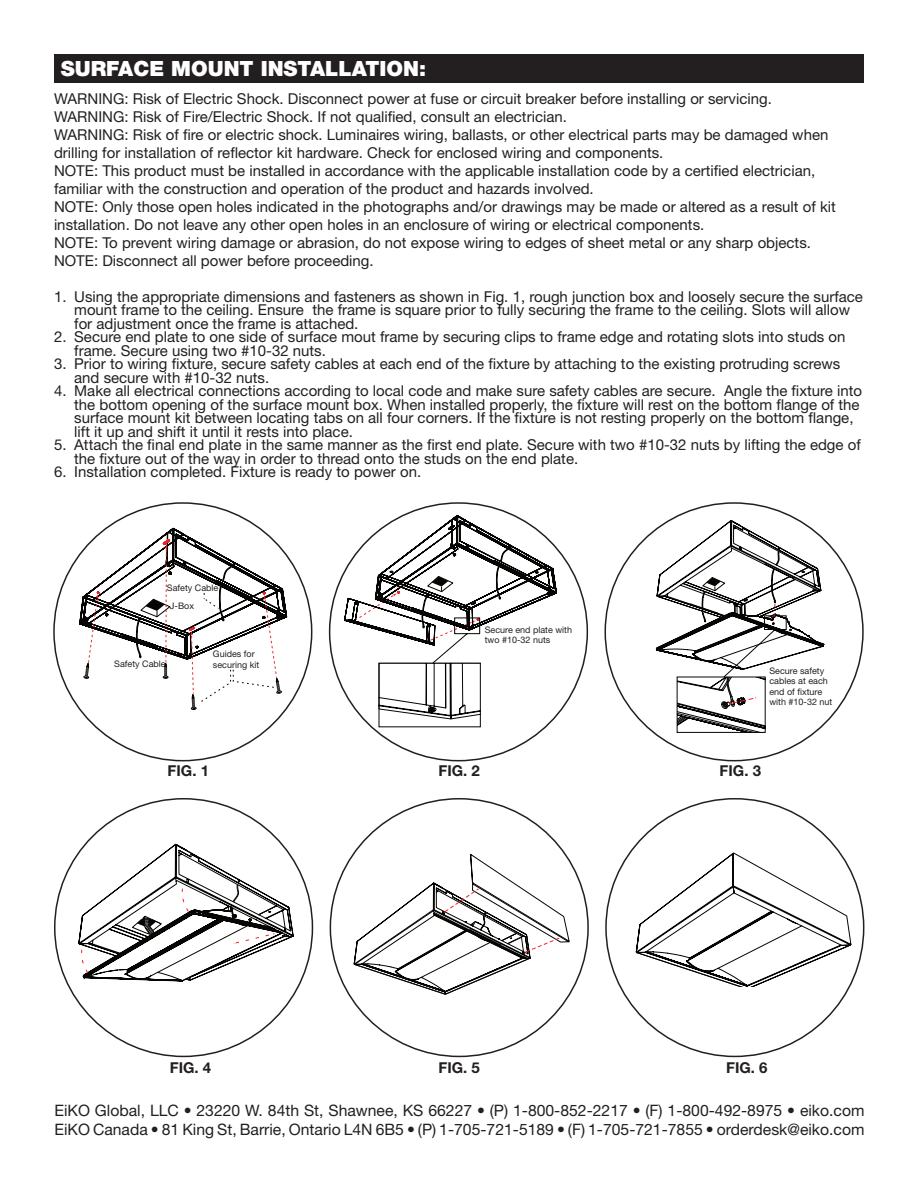
<style>
.page{position:relative;width:918px;height:1188px;background:#fff}
.page>*{position:absolute;margin:0;border:0;box-sizing:border-box;transform-origin:0 0}
.t1{font:900 21px "Helvetica Neue LT Std";color:#fff}
.t2{font:15.75px/18.9px "Helvetica Neue LT Std";color:#231f20}
.t3{font:15px/18px "Helvetica Neue LT Std";color:#231f20}
.t4{font:700 15px "Helvetica Neue LT Std";color:#231f20}
.t5{font:9px/10.5px "Helvetica Neue LT Std";color:#231f20}
</style>
<div class="page">
<div style="left:54px;top:54px;width:810px;height:28px;background:#231f20"></div>
<svg style="left:78px;top:526px;width:218px;height:184px"></svg>
<svg style="left:344px;top:515px;width:221px;height:213px"></svg>
<svg style="left:656px;top:520px;width:168px;height:215px"></svg>
<svg style="left:78px;top:844px;width:215px;height:137px"></svg>
<svg style="left:329px;top:930px;width:193px;height:128px"></svg>
<svg style="left:354px;top:854px;width:215px;height:140px"></svg>
<svg style="left:636px;top:853px;width:215px;height:134px"></svg>
<h1 class="t1" style="left:61px;top:56px;width:367px">SURFACE MOUNT INSTALLATION:</h1>
<p class="t3" style="left:54px;top:89px;width:783px">WARNING: Risk of Electric Shock. Disconnect power at fuse or circuit breaker before installing or servicing.<br>WARNING: Risk of Fire/Electric Shock. If not qualified, consult an electrician.<br>WARNING: Risk of fire or electric shock. Luminaires wiring, ballasts, or other electrical parts may be damaged when drilling for installation of reflector kit hardware. Check for enclosed wiring and components.<br>NOTE: This product must be installed in accordance with the applicable installation code by a certified electrician, familiar with the construction and operation of the product and hazards involved.<br>NOTE: Only those open holes indicated in the photographs and/or drawings may be made or altered as a result of kit installation. Do not leave any other open holes in an enclosure of wiring or electrical components.<br>NOTE: To prevent wiring damage or abrasion, do not expose wiring to edges of sheet metal or any sharp objects.<br>NOTE: Disconnect all power before proceeding.</p>
<p class="t3" style="left:74px;top:290px;width:790px;line-height:13.5px;text-indent:-20px">1. Using the appropriate dimensions and fasteners as shown in Fig. 1, rough junction box and loosely secure the surface mount frame to the ceiling. Ensure the frame is square prior to fully securing the frame to the ceiling. Slots will allow for adjustment once the frame is attached.</p>
<p class="t3" style="left:74px;top:330px;width:773px;line-height:13.5px;text-indent:-20px">2. Secure end plate to one side of surface mout frame by securing clips to frame edge and rotating slots into studs on frame. Secure using two #10-32 nuts.</p>
<p class="t3" style="left:74px;top:357px;width:768px;line-height:13.5px;text-indent:-20px">3. Prior to wiring fixture, secure safety cables at each end of the fixture by attaching to the existing protruding screws and secure with #10-32 nuts.</p>
<p class="t3" style="left:74px;top:384px;width:789px;line-height:13.5px;text-indent:-20px">4. Make all electrical connections according to local code and make sure safety cables are secure. Angle the fixture into the bottom opening of the surface mount box. When installed properly, the fixture will rest on the bottom flange of the surface mount kit between locating tabs on all four corners. If the fixture is not resting properly on the bottom flange, lift it up and shift it until it rests into place.</p>
<p class="t3" style="left:74px;top:438px;width:788px;line-height:13.5px;text-indent:-20px">5. Attach the final end plate in the same manner as the first end plate. Secure with two #10-32 nuts by lifting the edge of the fixture out of the way in order to thread onto the studs on the end plate.</p>
<p class="t3" style="left:54px;top:463px;width:369px">6. Installation completed. Fixture is ready to power on.</p>
<p class="t5" style="left:170px;top:578px;width:50px;line-height:18.3px;text-indent:-3px">Safety Cable<br>J-Box</p>
<p class="t5" style="left:114px;top:658px;width:53px">Safety Cable</p>
<p class="t5" style="left:213px;top:649px;width:48px">Guides for securing kit</p>
<p class="t5" style="left:485px;top:624px;width:89px">Secure end plate with two #10-32 nuts</p>
<p class="t5" style="left:769px;top:665px;width:65px">Secure safety cables at each end of fixture with #10-32 nut</p>
<p class="t4" style="left:168px;top:762px;width:43px">FIG. 1</p>
<p class="t4" style="left:439px;top:762px;width:43px">FIG. 2</p>
<p class="t4" style="left:720px;top:762px;width:43px">FIG. 3</p>
<p class="t4" style="left:170px;top:1059px;width:43px">FIG. 4</p>
<p class="t4" style="left:439px;top:1059px;width:43px">FIG. 5</p>
<p class="t4" style="left:726px;top:1059px;width:43px">FIG. 6</p>
<p class="t2" style="left:54px;top:1101px;width:812px">EiKO Global, LLC • 23220 W. 84th St, Shawnee, KS 66227 • (P) 1-800-852-2217 • (F) 1-800-492-8975 • eiko.com<br>EiKO Canada • 81 King St, Barrie, Ontario L4N 6B5 • (P) 1-705-721-5189 • (F) 1-705-721-7855 • orderdesk@eiko.com</p>
</div>
